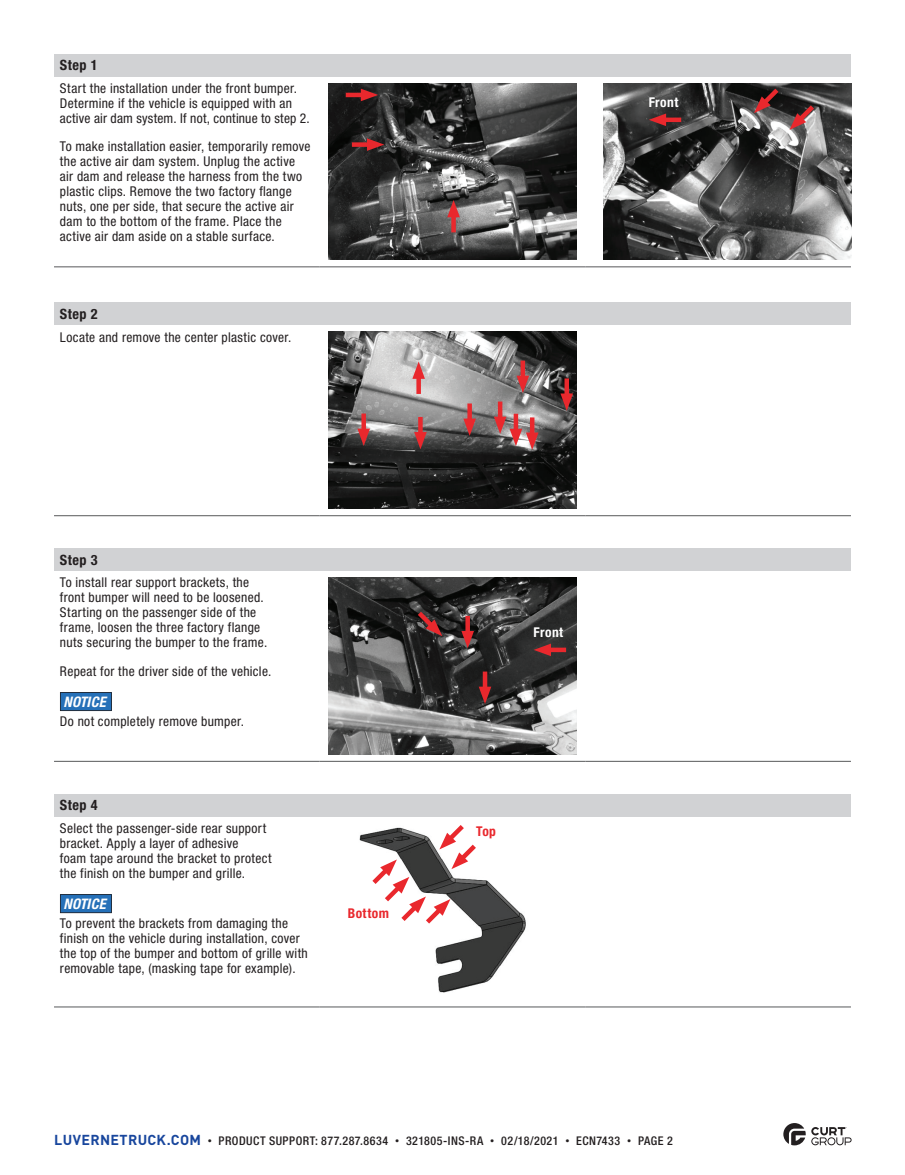
<style>
.page{position:relative;width:905px;height:1175px;background:#fff}
.page>*{position:absolute;margin:0;border:0;box-sizing:border-box;transform-origin:0 0}
.t1{font:italic 700 condensed 14.55px "Helvetica Neue LT Std";letter-spacing:.02em;color:#fff}
.t2{font:700 condensed 14.25px "Helvetica Neue LT Std";letter-spacing:.035em;color:#231f20}
.t3{font:condensed 13.5px/15px "Helvetica Neue LT Std";letter-spacing:.025em;color:#231f20}
.t4{font:700 condensed 13.5px "Helvetica Neue LT Std";letter-spacing:.03em;color:#fff}
.t5{font:700 condensed 13.5px "Helvetica Neue LT Std";letter-spacing:.03em;color:#e9282d}
.t6{font:500 condensed 12px "Helvetica Neue LT Std";letter-spacing:.04em;color:#231f20}
.s1{font-family:"DINOT";font-weight:700;font-stretch:normal;font-size:14.25px;color:#18469d}
.s2{font-family:"DINOT";font-weight:400;font-stretch:normal;font-size:9px}
</style>
<div class="page">
<svg style="left:783px;top:1123px;width:68px;height:22px"></svg>
<div style="left:54px;top:54px;width:796px;height:22px;background:#d1d2d4"></div>
<hr style="left:54px;top:266px;width:266px;height:1px;background:#57585a">
<hr style="left:320px;top:266px;width:265px;height:1px;background:#57585a">
<hr style="left:585px;top:266px;width:265px;height:1px;background:#57585a">
<img style="left:329px;top:83px;width:247px;height:177px">
<img style="left:603px;top:83px;width:248px;height:177px">
<div style="left:54px;top:303px;width:796px;height:22px;background:#d1d2d4"></div>
<hr style="left:54px;top:515px;width:266px;height:1px;background:#57585a">
<hr style="left:320px;top:515px;width:265px;height:1px;background:#57585a">
<hr style="left:585px;top:515px;width:265px;height:1px;background:#57585a">
<img style="left:329px;top:332px;width:247px;height:176px">
<div style="left:54px;top:548px;width:796px;height:22px;background:#d1d2d4"></div>
<hr style="left:54px;top:761px;width:266px;height:1px;background:#57585a">
<hr style="left:320px;top:761px;width:265px;height:1px;background:#57585a">
<hr style="left:585px;top:761px;width:265px;height:1px;background:#57585a">
<svg style="left:60px;top:692px;width:52px;height:19px"></svg>
<img style="left:329px;top:577px;width:247px;height:177px">
<div style="left:54px;top:794px;width:796px;height:22px;background:#d1d2d4"></div>
<hr style="left:54px;top:1006px;width:266px;height:1px;background:#57585a">
<hr style="left:320px;top:1006px;width:265px;height:1px;background:#57585a">
<hr style="left:585px;top:1006px;width:265px;height:1px;background:#57585a">
<svg style="left:60px;top:894px;width:52px;height:19px"></svg>
<img style="left:359px;top:833px;width:167px;height:160px">
<hr style="left:346px;top:93px;width:21px;height:4px;background:#e9282d">
<svg style="left:361px;top:89px;width:17px;height:12px"></svg>
<div style="left:352px;top:142px;width:21px;height:5px;background:#e9282d"></div>
<svg style="left:367px;top:138px;width:17px;height:13px"></svg>
<div style="left:451px;top:211px;width:5px;height:21px;background:#e9282d"></div>
<svg style="left:447px;top:200px;width:13px;height:17px"></svg>
<div style="left:361px;top:413px;width:5px;height:22px;background:#e9282d"></div>
<svg style="left:357px;top:428px;width:13px;height:18px"></svg>
<svg style="left:418px;top:417px;width:4px;height:15px"></svg>
<svg style="left:414px;top:432px;width:13px;height:17px"></svg>
<hr style="left:483px;top:671px;width:4px;height:22px;background:#e9282d">
<svg style="left:478px;top:686px;width:13px;height:18px"></svg>
<svg style="left:367px;top:825px;width:113px;height:103px"></svg>
<svg style="left:413px;top:607px;width:29px;height:29px"></svg>
<div style="left:465px;top:616px;width:5px;height:21px;background:#e9282d"></div>
<svg style="left:461px;top:631px;width:13px;height:17px"></svg>
<div style="left:467px;top:403px;width:5px;height:22px;background:#e9282d"></div>
<svg style="left:463px;top:418px;width:13px;height:18px"></svg>
<div style="left:416px;top:372px;width:5px;height:22px;background:#e9282d"></div>
<svg style="left:412px;top:361px;width:13px;height:18px"></svg>
<hr style="left:498px;top:401px;width:4px;height:22px;background:#e9282d">
<div style="left:513px;top:414px;width:5px;height:21px;background:#e9282d"></div>
<div style="left:564px;top:378px;width:5px;height:22px;background:#e9282d"></div>
<svg style="left:560px;top:393px;width:13px;height:18px"></svg>
<div style="left:520px;top:360px;width:5px;height:22px;background:#e9282d"></div>
<svg style="left:516px;top:376px;width:13px;height:17px"></svg>
<svg style="left:494px;top:416px;width:44px;height:34px"></svg>
<svg style="left:754px;top:84px;width:29px;height:29px"></svg>
<svg style="left:789px;top:101px;width:29px;height:29px"></svg>
<hr style="left:659px;top:118px;width:22px;height:4px;background:#e9282d">
<svg style="left:648px;top:113px;width:18px;height:13px"></svg>
<div style="left:544px;top:647px;width:22px;height:5px;background:#e9282d"></div>
<svg style="left:533px;top:643px;width:18px;height:13px"></svg>
<p class="t2" style="left:60px;top:56px;width:39px">Step 1</p>
<p class="t3" style="left:60px;top:80px;width:251px">Start the installation under the front bumper.<br>Determine if the vehicle is equipped with an active air dam system. If not, continue to step 2.</p>
<p class="t3" style="left:60px;top:139px;width:252px">To make installation easier, temporarily remove the active air dam system. Unplug the active air dam and release the harness from the two plastic clips. Remove the two factory flange nuts, one per side, that secure the active air dam to the bottom of the frame. Place the active air dam aside on a stable surface.</p>
<p class="t2" style="left:60px;top:305px;width:39px">Step 2</p>
<p class="t3" style="left:60px;top:329px;width:233px">Locate and remove the center plastic cover.</p>
<p class="t2" style="left:60px;top:551px;width:39px">Step 3</p>
<p class="t3" style="left:60px;top:575px;width:209px">To install rear support brackets, the front bumper will need to be loosened.<br>Starting on the passenger side of the frame, loosen the three factory flange nuts securing the bumper to the frame.</p>
<p class="t3" style="left:60px;top:663px;width:213px">Repeat for the driver side of the vehicle.</p>
<p class="t1" style="left:63px;top:693px;width:44px">NOTICE</p>
<p class="t3" style="left:60px;top:713px;width:185px">Do not completely remove bumper.</p>
<p class="t2" style="left:60px;top:796px;width:39px">Step 4</p>
<p class="t3" style="left:60px;top:820px;width:213px">Select the passenger-side rear support bracket. Apply a layer of adhesive<br>foam tape around the bracket to protect the finish on the bumper and grille.</p>
<p class="t1" style="left:63px;top:895px;width:44px">NOTICE</p>
<p class="t3" style="left:60px;top:915px;width:249px">To prevent the brackets from damaging the finish on the vehicle during installation, cover the top of the bumper and bottom of grille with removable tape, (masking tape for example).</p>
<p class="t5" style="left:348px;top:905px;width:43px">Bottom</p>
<p class="t4" style="left:648px;top:94px;width:31px">Front</p>
<p class="t4" style="left:533px;top:624px;width:31px">Front</p>
<p class="t5" style="left:476px;top:823px;width:21px">Top</p>
<p class="t6" style="left:54px;top:1133px;width:620px"><span class="s1">LUVERNETRUCK.COM</span> <span class="s2">•</span> PRODUCT SUPPORT: 877.287.8634 <span class="s2">•</span> 321805-INS-RA <span class="s2">•</span> 02/18/2021 <span class="s2">•</span> ECN7433 <span class="s2">•</span> PAGE 2</p>
</div>
